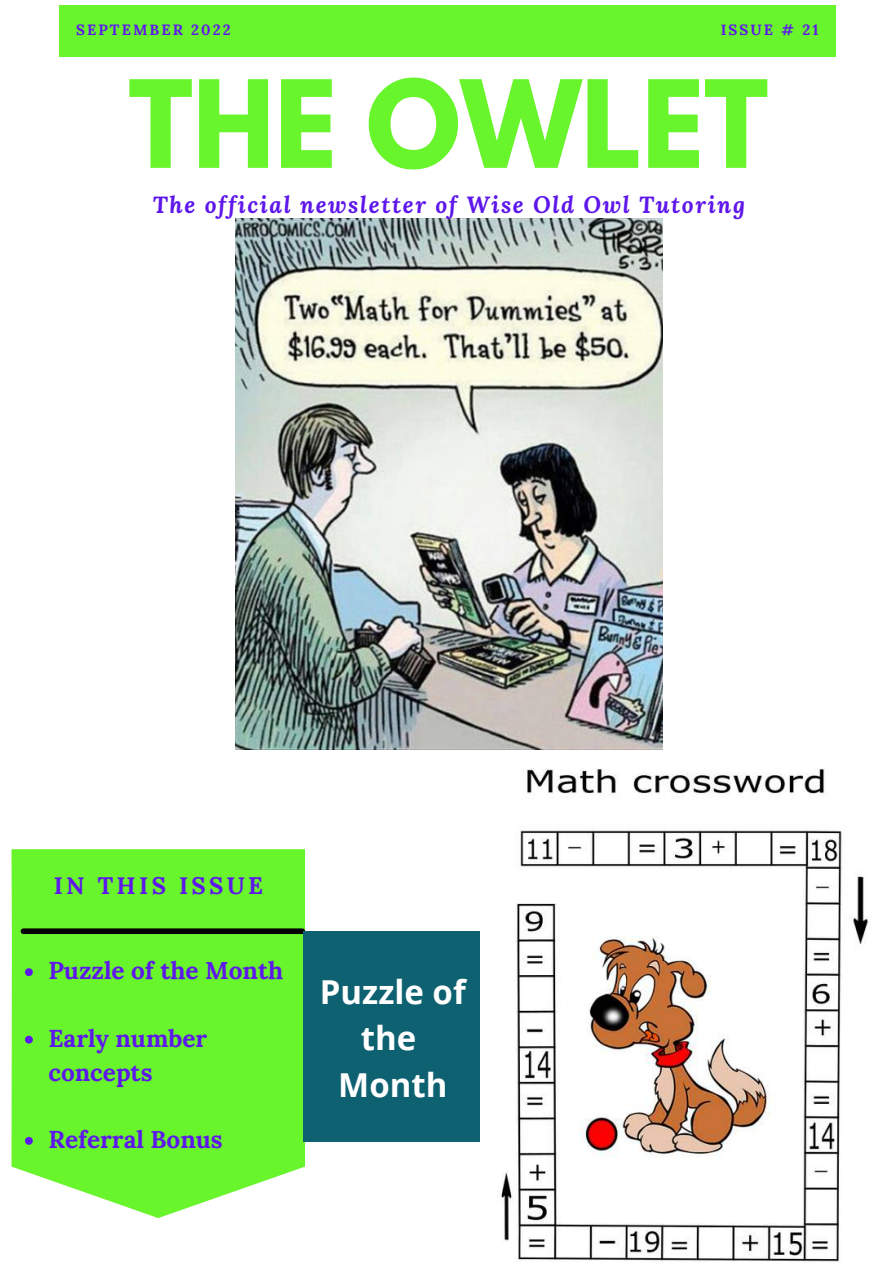
<style>
.page{position:relative;width:893px;height:1264px;background:#fff}
.page>*{position:absolute;margin:0;border:0;box-sizing:border-box;transform-origin:0 0}
.t1{font:700 107.4px "League Spartan";color:#68f52b}
.t2{font:700 33px/46px "Open Sans";color:#fff;text-align:center}
.t3{font:700 24.3px/33.8px "Lora";color:#5e17eb}
.t4{font:700 23.85px "Lora";letter-spacing:.14em;color:#5e17eb}
.t5{font:italic 700 23.1px "Lora";letter-spacing:.07em;color:#5e17eb}
.t6{font:700 14.85px "Lora";letter-spacing:.14em;color:#5e17eb}
</style>
<div class="page">
<div style="left:59px;top:6px;width:776px;height:50px;background:#68f52b"></div>
<img style="left:236px;top:219px;width:426px;height:530px">
<svg style="left:11px;top:849px;width:294px;height:368px;background:#73f53a"></svg>
<div style="left:23px;top:928px;width:279px;height:6px;background:#000"></div>
<div style="left:303px;top:931px;width:177px;height:210px;background:#0e6171"></div>
<img style="left:501px;top:768px;width:367px;height:494px">
<svg style="left:25px;top:968px;width:8px;height:8px"></svg>
<svg style="left:25px;top:1035px;width:8px;height:8px"></svg>
<svg style="left:25px;top:1136px;width:8px;height:8px"></svg>
<p class="t6" style="left:76px;top:17px;width:156px">SEPTEMBER 2022</p>
<p class="t6" style="left:720px;top:17px;width:99px">ISSUE # 21</p>
<h1 class="t1" style="left:128px;top:40px;width:641px">THE OWLET</h1>
<p class="t5" style="left:153px;top:188px;width:593px">The official newsletter of Wise Old Owl Tutoring</p>
<p class="t4" style="left:54px;top:865px;width:211px">IN THIS ISSUE</p>
<p class="t3" style="left:48px;top:951px;width:236px">Puzzle of the Month</p>
<p class="t3" style="left:48px;top:1018px;width:160px">Early number concepts</p>
<p class="t3" style="left:48px;top:1120px;width:176px">Referral Bonus</p>
<h2 class="t2" style="left:320px;top:968px;width:147px">Puzzle of the<br>Month</h2>
</div>
